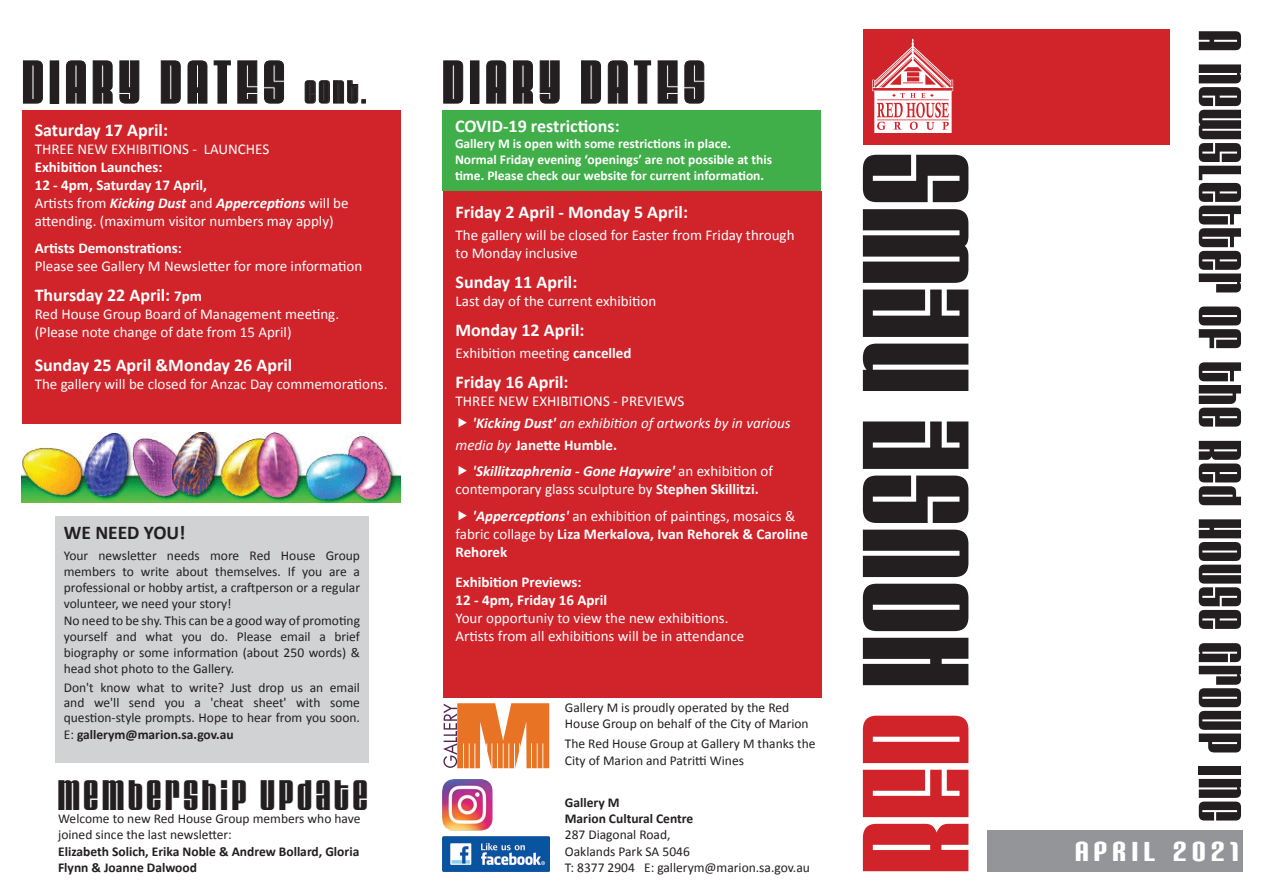
<style>
.page{position:relative;width:1263px;height:893px;background:#fff}
.page>*{position:absolute;margin:0;border:0;box-sizing:border-box;transform-origin:0 0}
.t1{font:127.5px "Velvenda Cooler";color:#231f20}
.t2{font:51px "Velvenda Cooler";letter-spacing:.02em;color:#231f20}
.t3{font:51px "Velvenda Cooler";letter-spacing:.1em;color:#231f20}
.t4{font:36px "Velvenda Cooler";letter-spacing:.09em;color:#231f20}
.t5{font:33px "Carbon Block";letter-spacing:.17em;color:#fff}
.t6{font:700 19.5px "Calibri";color:#231f20}
.t7{font:700 18px "Calibri";color:#fff}
.t8{font:15px/18px "Calibri";color:#fff}
.t9{font:700 15px/18px "Calibri";color:#fff}
.t10{font:italic 15px "Calibri";color:#fff}
.t11{font:13.5px/16.2px "Calibri";color:#231f20}
.t12{font:700 13.5px/16.2px "Calibri";color:#fff}
.t13{font:700 13.5px/16.2px "Calibri";color:#231f20}
.s1{font-size:27px}
.s2{font-weight:700}
.s3{font-weight:700;font-style:italic}
.s4{font-size:15px}
.s5{font-weight:400;font-style:italic}
.s6{color:#d1232a}
</style>
<div class="page">
<svg style="left:443px;top:60px;width:20px;height:44px"></svg>
<div style="left:470px;top:61px;width:9px;height:42px;border:1px solid #231f20"></div>
<svg style="left:486px;top:60px;width:20px;height:44px"></svg>
<svg style="left:513px;top:60px;width:20px;height:44px"></svg>
<svg style="left:539px;top:60px;width:21px;height:44px"></svg>
<svg style="left:581px;top:60px;width:20px;height:44px"></svg>
<svg style="left:607px;top:60px;width:21px;height:44px"></svg>
<svg style="left:634px;top:60px;width:17px;height:44px"></svg>
<svg style="left:657px;top:60px;width:21px;height:44px"></svg>
<svg style="left:684px;top:60px;width:20px;height:44px"></svg>
<div style="left:443px;top:191px;width:378px;height:506px;background:#d1232a"></div>
<div style="left:987px;top:831px;width:256px;height:41px;background:#939598"></div>
<div style="left:863px;top:30px;width:307px;height:115px;background:#d1232a"></div>
<svg style="left:872px;top:39px;width:81px;height:94px"></svg>
<svg style="left:443px;top:703px;width:106px;height:65px"></svg>
<img style="left:442px;top:780px;width:51px;height:50px">
<img style="left:442px;top:837px;width:108px;height:35px">
<div style="left:442px;top:110px;width:379px;height:80px;background:#40ae49"></div>
<div style="left:55px;top:516px;width:314px;height:247px;background:#d1d2d4"></div>
<div style="left:22px;top:110px;width:378px;height:313px;background:#d1232a"></div>
<svg style="left:23px;top:60px;width:20px;height:44px"></svg>
<div style="left:50px;top:61px;width:9px;height:42px;border:1px solid #231f20"></div>
<svg style="left:66px;top:60px;width:20px;height:44px"></svg>
<svg style="left:92px;top:60px;width:21px;height:44px"></svg>
<svg style="left:119px;top:60px;width:21px;height:44px"></svg>
<svg style="left:160px;top:60px;width:21px;height:44px"></svg>
<svg style="left:187px;top:60px;width:44px;height:44px"></svg>
<svg style="left:237px;top:60px;width:21px;height:44px"></svg>
<svg style="left:264px;top:60px;width:20px;height:44px"></svg>
<svg style="left:304px;top:80px;width:61px;height:24px"></svg>
<img style="left:21px;top:433px;width:379px;height:69px">
<h2 class="t3" style="left:22px;top:53px;width:346px">DIARY DATES <span class="s1">CONT.</span></h2>
<p class="t7" style="left:35px;top:119px;width:135px">Saturday 17 April:</p>
<p class="t8" style="left:35px;top:140px;width:236px">THREE NEW EXHIBITIONS - LAUNCHES</p>
<p class="t8" style="left:35px;top:158px;width:315px"><span class="s2">Exhibition Launches:<br>12 - 4pm, Saturday 17 April,<br></span>Artists from <span class="s3">Kicking Dust</span> and <span class="s3">Apperceptions</span> will be attending. (maximum visitor numbers may apply)</p>
<p class="t9" style="left:35px;top:239px;width:149px">Artists Demonstrations:</p>
<p class="t8" style="left:35px;top:257px;width:329px">Please see Gallery M Newsletter for more information</p>
<p class="t7" style="left:35px;top:283px;width:169px">Thursday 22 April: <span class="s4">7pm</span></p>
<p class="t8" style="left:35px;top:305px;width:306px">Red House Group Board of Management meeting. (Please note change of date from 15 April)</p>
<p class="t7" style="left:35px;top:354px;width:259px">Sunday 25 April &amp;Monday 26 April</p>
<p class="t8" style="left:35px;top:375px;width:354px">The gallery will be closed for Anzac Day commemorations.</p>
<h3 class="t6" style="left:64px;top:520px;width:123px">WE NEED YOU!</h3>
<p class="t11" style="left:64px;top:547px;width:298px">Your newsletter needs more Red House Group members to write about themselves. If you are a professional or hobby artist, a craftperson or a regular volunteer, we need your story!<br>No need to be shy. This can be a good way of promoting yourself and what you do. Please email a brief biography or some information (about 250 words) &amp; head shot photo to the Gallery.</p>
<p class="t11" style="left:64px;top:680px;width:298px;line-height:15.5px;text-align:justify">Don't know what to write? Just drop us an email and we'll send you a 'cheat sheet' with some question-style prompts. Hope to hear from you soon.<br>E: <span class="s2">gallerym@marion.sa.gov.au</span></p>
<h3 class="t4" style="left:57px;top:775px;width:312px">MEMBERSHIP UPDATE</h3>
<p class="t11" style="left:58px;top:811px;width:304px">Welcome to new Red House Group members who have joined since the last newsletter:</p>
<p class="t13" style="left:58px;top:843px;width:303px">Elizabeth Solich, Erika Noble &amp; Andrew Bollard, Gloria<br>Flynn &amp; Joanne Dalwood</p>
<h2 class="t3" style="left:442px;top:53px;width:264px">DIARY DATES</h2>
<p class="t7" style="left:455px;top:114px;width:166px">COVID-19 restrictions:</p>
<p class="t12" style="left:455px;top:135px;width:319px">Gallery M is open with some restrictions in place.<br>Normal Friday evening ‘openings’ are not possible at this time. Please check our website for current information.</p>
<p class="t7" style="left:455px;top:200px;width:234px">Friday 2 April - Monday 5 April:</p>
<p class="t8" style="left:455px;top:226px;width:341px">The gallery will be closed for Easter from Friday through to Monday inclusive</p>
<p class="t7" style="left:455px;top:270px;width:123px">Sunday 11 April:</p>
<p class="t8" style="left:455px;top:292px;width:202px">Last day of the current exhibition</p>
<p class="t7" style="left:455px;top:319px;width:130px">Monday 12 April:</p>
<p class="t8" style="left:455px;top:344px;width:177px">Exhibition meeting <span class="s2">cancelled</span></p>
<p class="t7" style="left:455px;top:370px;width:115px">Friday 16 April:</p>
<p class="t8" style="left:455px;top:392px;width:230px">THREE NEW EXHIBITIONS - PREVIEWS</p>
<p class="t10" style="left:473px;top:413px;width:319px"><span class="s2">'Kicking Dust'</span> an exhibition of artworks by in various</p>
<p class="t9" style="left:455px;top:436px;width:163px"><span class="s5">media by</span> Janette Humble.</p>
<p class="t8" style="left:455px;top:462px;width:319px;text-indent:17px"><span class="s3">'Skillitzaphrenia - Gone Haywire'</span> an exhibition of contemporary glass sculpture by <span class="s2">Stephen Skillitzi.</span></p>
<p class="t8" style="left:455px;top:507px;width:354px;text-indent:17px"><span class="s3">'Apperceptions'</span> an exhibition of paintings, mosaics &amp; fabric collage by <span class="s2">Liza Merkalova, Ivan Rehorek &amp; Caroline<br>Rehorek</span></p>
<p class="t9" style="left:455px;top:573px;width:153px">Exhibition Previews:<br>12 - 4pm, Friday 16 April</p>
<p class="t8" style="left:455px;top:609px;width:290px">Your opportuniy to view the new exhibitions.<br>Artists from all exhibitions will be in attendance</p>
<p class="t11" style="left:565px;top:699px;width:245px">Gallery M is proudly operated by the Red<br>House Group on behalf of the City of Marion</p>
<p class="t11" style="left:565px;top:736px;width:252px">The Red House Group at Gallery M thanks the<br>City of Marion and Patritti Wines</p>
<p class="t13" style="left:565px;top:794px;width:130px">Gallery M<br>Marion Cultural Centre</p>
<p class="t11" style="left:565px;top:827px;width:247px">287 Diagonal Road,<br>Oaklands Park SA 5046<br>T: 8377 2904 E: gallerym@marion.sa.gov.au</p>
<h1 class="t1" style="left:843px;top:875px;width:725px;rotate:-90deg"><span class="s6">RED</span> HOUSE NEWS</h1>
<h2 class="t2" style="left:1249px;top:30px;width:793px;rotate:90deg">A NEWSLETTER OF THE RED HOUSE GROUP INC</h2>
<h3 class="t5" style="left:1075px;top:835px;width:165px">April 2021</h3>
</div>
